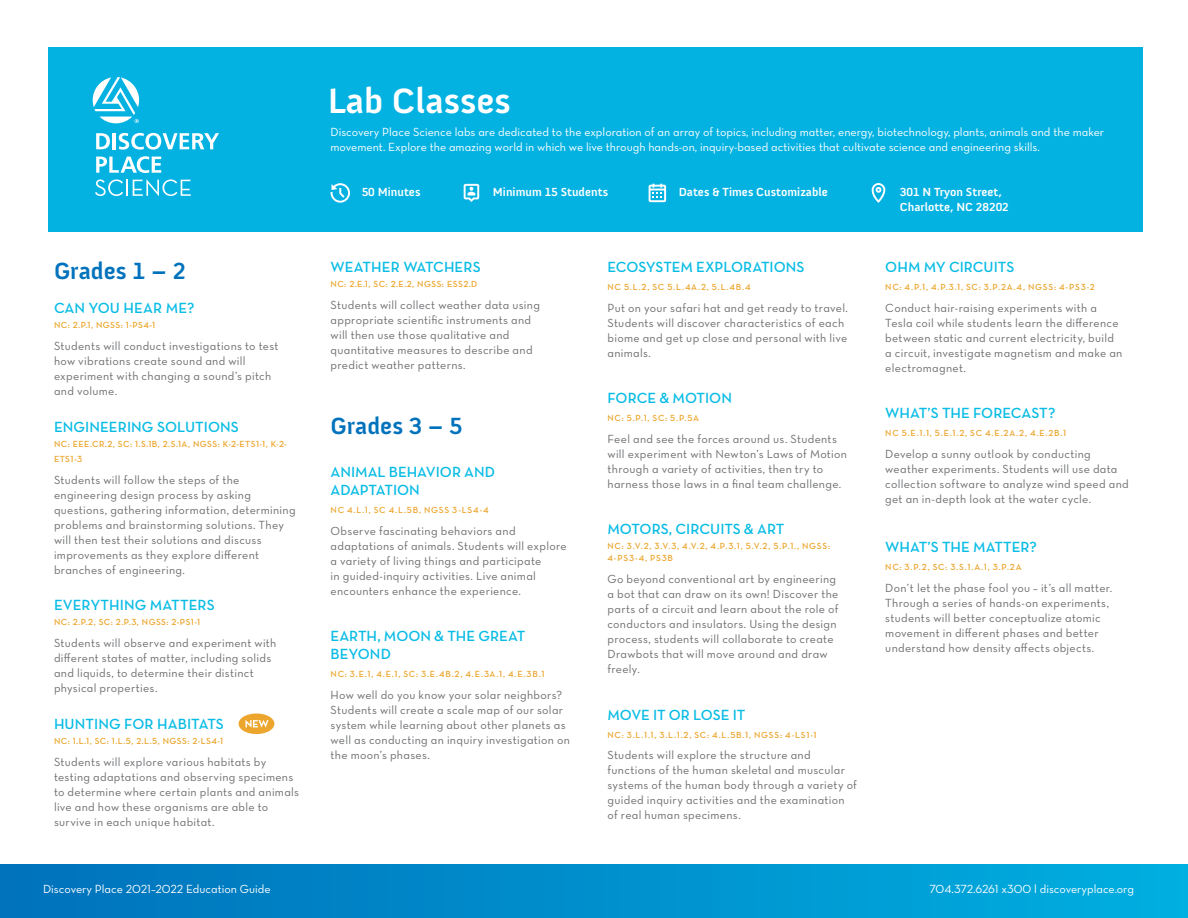
<style>
.page{position:relative;width:1188px;height:918px;background:#fff}
.page>*{position:absolute;margin:0;border:0;box-sizing:border-box;transform-origin:0 0}
.t1{font:700 36px "Anivers";color:#fff}
.t2{font:700 24px "Anivers";color:#0072bc}
.t3{font:15px/18px "Neutra Text Demi Alt";color:#09bce5}
.t4{font:12px/15px "Neutra Text Book Alt";letter-spacing:.025em;color:#6d6e71}
.t5{font:12px/15px "Neutra Text Book Alt";color:#fff}
.t6{font:700 12px/14.4px "Anivers";color:#fff}
.t7{font:9px/12px "Neutra Text Demi Alt";letter-spacing:.07em;color:#eca62e}
.t8{font:9px/15px "Neutra Text Demi Alt";letter-spacing:.05em;color:#eca62e}
</style>
<div class="page">
<div style="left:0;top:864px;width:1188px;height:54px;background:linear-gradient(to right,#0071bb,#00afe0)"></div>
<div style="left:49px;top:47px;width:1094px;height:185px;background:#04b2e2"></div>
<svg style="left:872px;top:183px;width:13px;height:20px"></svg>
<svg style="left:649px;top:184px;width:17px;height:18px"></svg>
<svg style="left:331px;top:183px;width:19px;height:20px"></svg>
<svg style="left:464px;top:184px;width:15px;height:18px"></svg>
<svg style="left:96px;top:133px;width:14px;height:16px"></svg>
<hr style="left:113px;top:133px;width:3px;height:16px;background:#fff">
<svg style="left:119px;top:133px;width:100px;height:17px"></svg>
<svg style="left:96px;top:156px;width:65px;height:17px"></svg>
<svg style="left:95px;top:179px;width:96px;height:17px"></svg>
<svg style="left:93px;top:77px;width:46px;height:46px"></svg>
<div style="left:239px;top:713px;width:35px;height:21px;background:#eca62e;border-radius:50%"></div>
<svg style="left:245px;top:720px;width:23px;height:8px"></svg>
<h1 class="t1" style="left:328px;top:81px;width:185px">Lab Classes</h1>
<p class="t5" style="left:331px;top:124px;width:775px">Discovery Place Science labs are dedicated to the exploration of an array of topics, including matter, energy, biotechnology, plants, animals and the maker movement. Explore the amazing world in which we live through hands-on, inquiry-based activities that cultivate science and engineering skills.</p>
<p class="t6" style="left:362px;top:185px;width:60px">50 Minutes</p>
<p class="t6" style="left:493px;top:185px;width:117px">Minimum 15 Students</p>
<p class="t6" style="left:679px;top:185px;width:151px">Dates &amp; Times Customizable</p>
<p class="t6" style="left:900px;top:185px;width:110px">301 N Tryon Street,<br>Charlotte, NC 28202</p>
<h2 class="t2" style="left:54px;top:258px;width:133px">Grades 1 – 2</h2>
<p class="t3" style="left:608px;top:257px;width:199px">ECOSYSTEM EXPLORATIONS</p>
<p class="t7" style="left:608px;top:281px;width:145px">NC 5.L.2, SC 5.L.4A.2, 5.L.4B.4</p>
<p class="t4" style="left:608px;top:300px;width:242px">Put on your safari hat and get ready to travel.<br>Students will discover characteristics of each biome and get up close and personal with live animals.</p>
<p class="t3" style="left:608px;top:389px;width:126px">FORCE &amp; MOTION</p>
<p class="t7" style="left:608px;top:412px;width:93px">NC: 5.P.1, SC: 5.P.5A</p>
<p class="t4" style="left:608px;top:431px;width:241px">Feel and see the forces around us. Students will experiment with Newton’s Laws of Motion through a variety of activities, then try to harness those laws in a final team challenge.</p>
<p class="t3" style="left:608px;top:520px;width:178px">MOTORS, CIRCUITS &amp; ART</p>
<p class="t7" style="left:608px;top:540px;width:224px">NC: 3.V.2, 3.V.3, 4.V.2, 4.P.3.1, 5.V.2, 5.P.1., NGSS:<br>4-PS3-4, PS3B</p>
<p class="t4" style="left:608px;top:571px;width:233px">Go beyond conventional art by engineering a bot that can draw on its own! Discover the parts of a circuit and learn about the role of conductors and insulators. Using the design process, students will collaborate to create Drawbots that will move around and draw freely.</p>
<p class="t3" style="left:608px;top:705px;width:139px">MOVE IT OR LOSE IT</p>
<p class="t7" style="left:608px;top:728px;width:211px">NC: 3.L.1.1, 3.L.1.2, SC: 4.L.5B.1, NGSS: 4-LS1-1</p>
<p class="t4" style="left:608px;top:748px;width:251px">Students will explore the structure and functions of the human skeletal and muscular systems of the human body through a variety of guided inquiry activities and the examination of real human specimens.</p>
<p class="t3" style="left:331px;top:257px;width:152px">WEATHER WATCHERS</p>
<p class="t8" style="left:331px;top:276px;width:148px">NC: 2.E.1, SC: 2.E.2, NGSS: ESS2.D</p>
<p class="t4" style="left:331px;top:297px;width:211px">Students will collect weather data using appropriate scientific instruments and will then use those qualitative and quantitative measures to describe and predict weather patterns.</p>
<p class="t3" style="left:54px;top:299px;width:142px">CAN YOU HEAR ME?</p>
<p class="t8" style="left:54px;top:318px;width:103px">NC: 2.P.1, NGSS: 1-PS4-1</p>
<p class="t4" style="left:54px;top:338px;width:226px">Students will conduct investigations to test how vibrations create sound and will experiment with changing a sound’s pitch and volume.</p>
<p class="t3" style="left:54px;top:418px;width:186px">ENGINEERING SOLUTIONS</p>
<p class="t8" style="left:54px;top:436px;width:234px">NC: EEE.CR.2, SC: 1.S.1B, 2.S.1A, NGSS: K-2-ETS1-1, K-2-<br>ETS1-3</p>
<p class="t4" style="left:54px;top:472px;width:243px">Students will follow the steps of the engineering design process by asking questions, gathering information, determining problems and brainstorming solutions. They will then test their solutions and discuss improvements as they explore different branches of engineering.</p>
<p class="t3" style="left:54px;top:596px;width:162px">EVERYTHING MATTERS</p>
<p class="t8" style="left:54px;top:615px;width:148px">NC: 2.P.2, SC: 2.P.3, NGSS: 2-PS1-1</p>
<p class="t4" style="left:54px;top:635px;width:224px">Students will observe and experiment with different states of matter, including solids and liquids, to determine their distinct physical properties.</p>
<p class="t3" style="left:54px;top:715px;width:171px">HUNTING FOR HABITATS</p>
<p class="t8" style="left:54px;top:733px;width:171px">NC: 1.L.1, SC: 1.L.5, 2.L.5, NGSS: 2-LS4-1</p>
<p class="t4" style="left:54px;top:754px;width:247px">Students will explore various habitats by testing adaptations and observing specimens to determine where certain plants and animals live and how these organisms are able to survive in each unique habitat.</p>
<h2 class="t2" style="left:331px;top:413px;width:133px">Grades 3 – 5</h2>
<p class="t3" style="left:331px;top:463px;width:166px">ANIMAL BEHAVIOR AND<br>ADAPTATION</p>
<p class="t7" style="left:331px;top:504px;width:160px">NC 4.L.1, SC 4.L.5B, NGSS 3-LS4-4</p>
<p class="t4" style="left:331px;top:523px;width:238px">Observe fascinating behaviors and adaptations of animals. Students will explore a variety of living things and participate<br>in guided-inquiry activities. Live animal encounters enhance the experience.</p>
<p class="t3" style="left:331px;top:627px;width:196px">EARTH, MOON &amp; THE GREAT<br>BEYOND</p>
<p class="t7" style="left:331px;top:668px;width:215px">NC: 3.E.1, 4.E.1, SC: 3.E.4B.2, 4.E.3A.1, 4.E.3B.1</p>
<p class="t4" style="left:331px;top:687px;width:241px">How well do you know your solar neighbors?<br>Students will create a scale map of our solar system while learning about other planets as well as conducting an inquiry investigation on the moon’s phases.</p>
<p class="t3" style="left:885px;top:257px;width:131px">OHM MY CIRCUITS</p>
<p class="t7" style="left:885px;top:281px;width:211px">NC: 4.P.1, 4.P.3.1, SC: 3.P.2A.4, NGSS: 4-PS3-2</p>
<p class="t4" style="left:885px;top:300px;width:239px">Conduct hair-raising experiments with a Tesla coil while students learn the difference between static and current electricity, build a circuit, investigate magnetism and make an electromagnet.</p>
<p class="t3" style="left:885px;top:404px;width:172px">WHAT’S THE FORECAST?</p>
<p class="t7" style="left:885px;top:427px;width:182px">NC 5.E.1.1, 5.E.1.2, SC 4.E.2A.2, 4.E.2B.1</p>
<p class="t4" style="left:885px;top:446px;width:245px">Develop a sunny outlook by conducting weather experiments. Students will use data collection software to analyze wind speed and get an in-depth look at the water cycle.</p>
<p class="t3" style="left:885px;top:538px;width:153px">WHAT’S THE MATTER?</p>
<p class="t7" style="left:885px;top:561px;width:138px">NC: 3.P.2, SC: 3.S.1.A.1, 3.P.2A</p>
<p class="t4" style="left:885px;top:580px;width:228px">Don’t let the phase fool you – it’s all matter.<br>Through a series of hands-on experiments, students will better conceptualize atomic movement in different phases and better understand how density affects objects.</p>
<p class="t5" style="left:43px;top:881px;width:229px">Discovery Place 2021–2022 Education Guide</p>
<p class="t5" style="left:929px;top:881px;width:206px">704.372.6261 x300 l discoveryplace.org</p>
</div>
